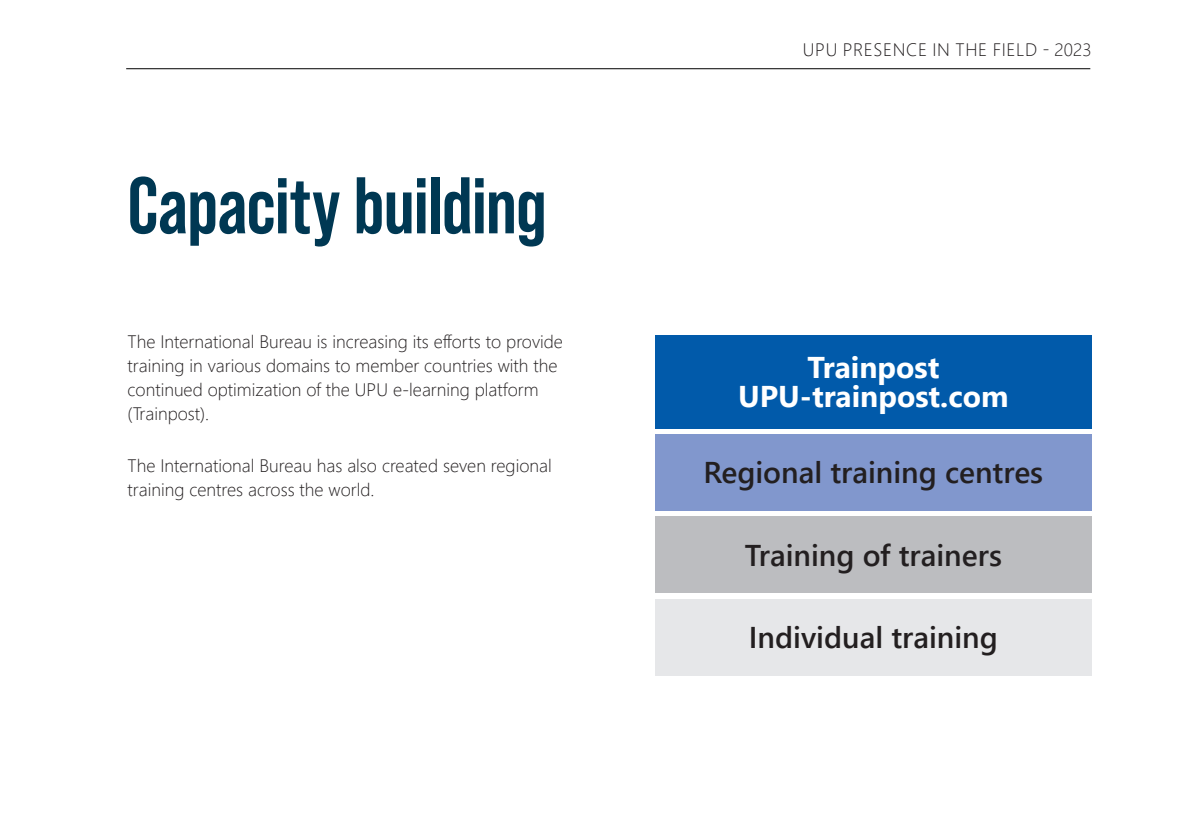
<style>
.page{position:relative;width:1191px;height:840px;background:#fff}
.page>*{position:absolute;margin:0;border:0;box-sizing:border-box;transform-origin:0 0}
.t1{font:700 80px "Bebas Neue Pro";letter-spacing:-.01em;color:#003853}
.t2{font:600 30px "Segoe UI";color:#231f20}
.t3{font:700 30px "Segoe UI";color:#fff}
.t4{font:300 18px/24px "Segoe UI";color:#231f20}
.t5{font:300 18px "Segoe UI";letter-spacing:.035em;color:#231f20}
</style>
<div class="page">
<hr style="left:126px;top:68px;width:964px;height:1px;background:#000001">
<div style="left:655px;top:334px;width:436px;height:94px;background:#015aaa"></div>
<div style="left:655px;top:434px;width:436px;height:76px;background:#8197cd"></div>
<div style="left:655px;top:516px;width:436px;height:76px;background:#bcbdc0"></div>
<div style="left:655px;top:598px;width:436px;height:77px;background:#e6e7e9"></div>
<p class="t1" style="left:128px;top:160px;width:421px">Capacity building</p>
<p class="t4" style="left:128px;top:327px;width:437px">The International Bureau is increasing its efforts to provide training in various domains to member countries with the continued optimization of the UPU e-learning platform (Trainpost).</p>
<p class="t4" style="left:128px;top:452px;width:425px">The International Bureau has also created seven regional training centres across the world.</p>
<p class="t5" style="left:803px;top:32px;width:290px">UPU PRESENCE IN THE FIELD - 2023</p>
<p class="t3" style="left:807px;top:339px;width:133px">Trainpost</p>
<p class="t3" style="left:738px;top:368px;width:272px">UPU-trainpost.com</p>
<p class="t2" style="left:703px;top:444px;width:341px">Regional training centres</p>
<p class="t2" style="left:745px;top:526px;width:258px">Training of trainers</p>
<p class="t2" style="left:749px;top:608px;width:250px">Individual training</p>
</div>
